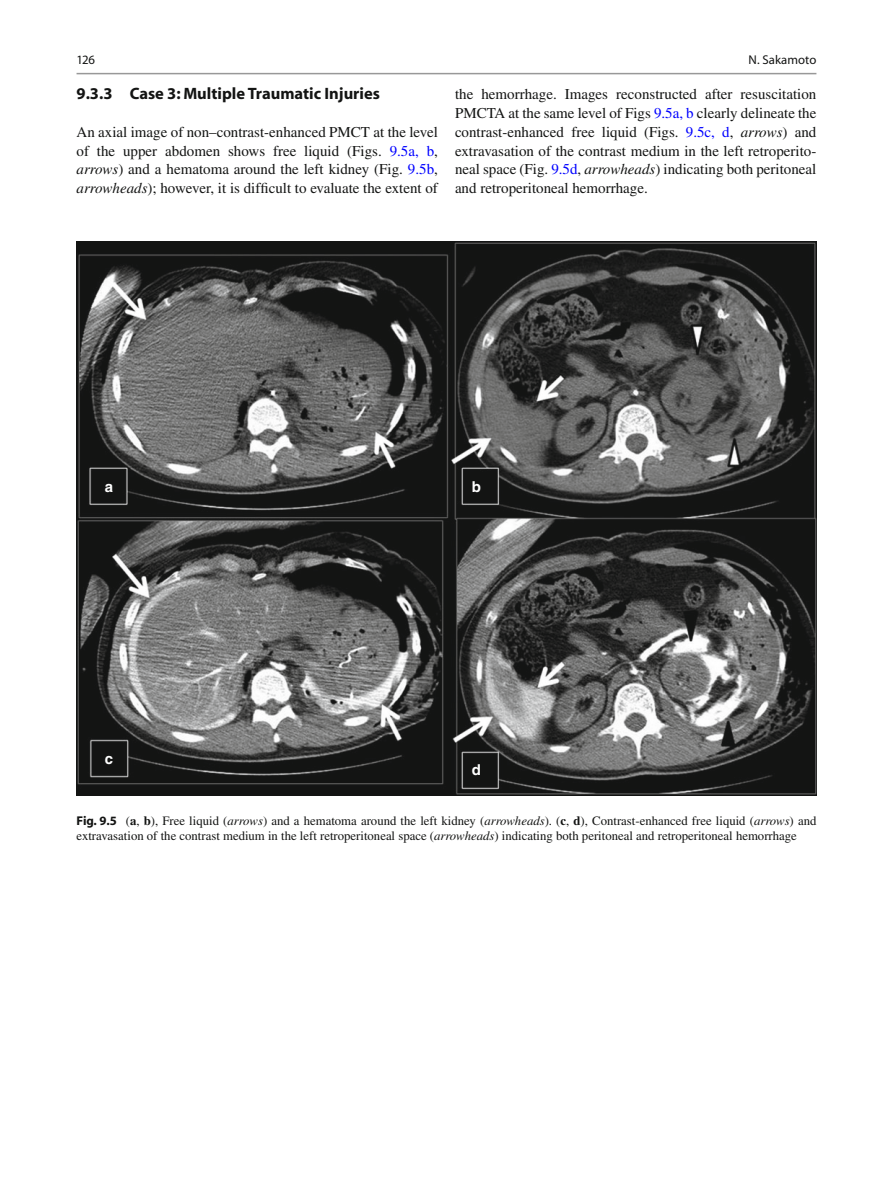
<style>
.page{position:relative;width:893px;height:1187px;background:#fff}
.page>*{position:absolute;margin:0;border:0;box-sizing:border-box;transform-origin:0 0}
.t1{font:700 16.5px "Jfflxm Myriad";color:#131413}
.t2{font:15px/18.8px "Yxntmd Times";color:#131413;text-align:justify}
.t3{font:700 15px "Ldsvgr Helvetica";color:#fff}
.t4{font:12.75px/15px "Yxntmd Times";color:#131413}
.t5{font:12.75px "Xqsvcv Myriad";letter-spacing:.005em;color:#131413}
.s1{color:#00f}
.s2{font-family:"Bgvrtg Times";font-style:italic}
.s3{font-family:"Jfflxm Myriad";font-weight:700}
.s4{font-family:"Wybbgf Times";font-weight:700}
</style>
<div class="page">
<img style="left:77px;top:241px;width:739px;height:554px">
<hr style="left:77px;top:73px;width:739px;height:1px;background:#989898">
<p class="t5" style="left:77px;top:55px;width:20px">126</p>
<p class="t1" style="left:77px;top:88px;width:305px">9.3.3 Case 3: Multiple Traumatic Injuries</p>
<p class="t2" style="left:77px;top:124px;width:363px">An axial image of non–contrast-enhanced PMCT at the level of the upper abdomen shows free liquid (Figs. <span class="s1">9.5a, b</span> , <span class="s2">arrows</span> ) and a hematoma around the left kidney (Fig. <span class="s1">9.5b</span> , <span class="s2">arrowheads</span> ); however, it is difficult to evaluate the extent of</p>
<p class="t5" style="left:748px;top:55px;width:69px">N. Sakamoto</p>
<p class="t2" style="left:455px;top:86px;width:363px">the hemorrhage. Images reconstructed after resuscitation PMCTA at the same level of Figs <span class="s1">9.5a, b</span> clearly delineate the contrast-enhanced free liquid (Figs. <span class="s1">9.5c, d</span> , <span class="s2">arrows</span> ) and extravasation of the contrast medium in the left retroperito&shy;neal space (Fig. <span class="s1">9.5d</span> , <span class="s2">arrowheads</span> ) indicating both peritoneal and retroperitoneal hemorrhage.</p>
<p class="t3" style="left:105px;top:478px;width:10px">a</p>
<p class="t3" style="left:472px;top:478px;width:11px">b</p>
<p class="t3" style="left:105px;top:749px;width:10px">c</p>
<p class="t3" style="left:472px;top:760px;width:11px">d</p>
<p class="t4" style="left:77px;top:814px;width:741px"><span class="s3">Fig. 9.5</span> ( <span class="s4">a</span> , <span class="s4">b</span> ), Free liquid ( <span class="s2">arrows</span> ) and a hematoma around the left kidney ( <span class="s2">arrowheads</span> ). ( <span class="s4">c</span> , <span class="s4">d</span> ), Contrast-enhanced free liquid ( <span class="s2">arrows</span> ) and extravasation of the contrast medium in the left retroperitoneal space ( <span class="s2">arrowheads</span> ) indicating both peritoneal and retroperitoneal hemorrhage</p>
</div>
